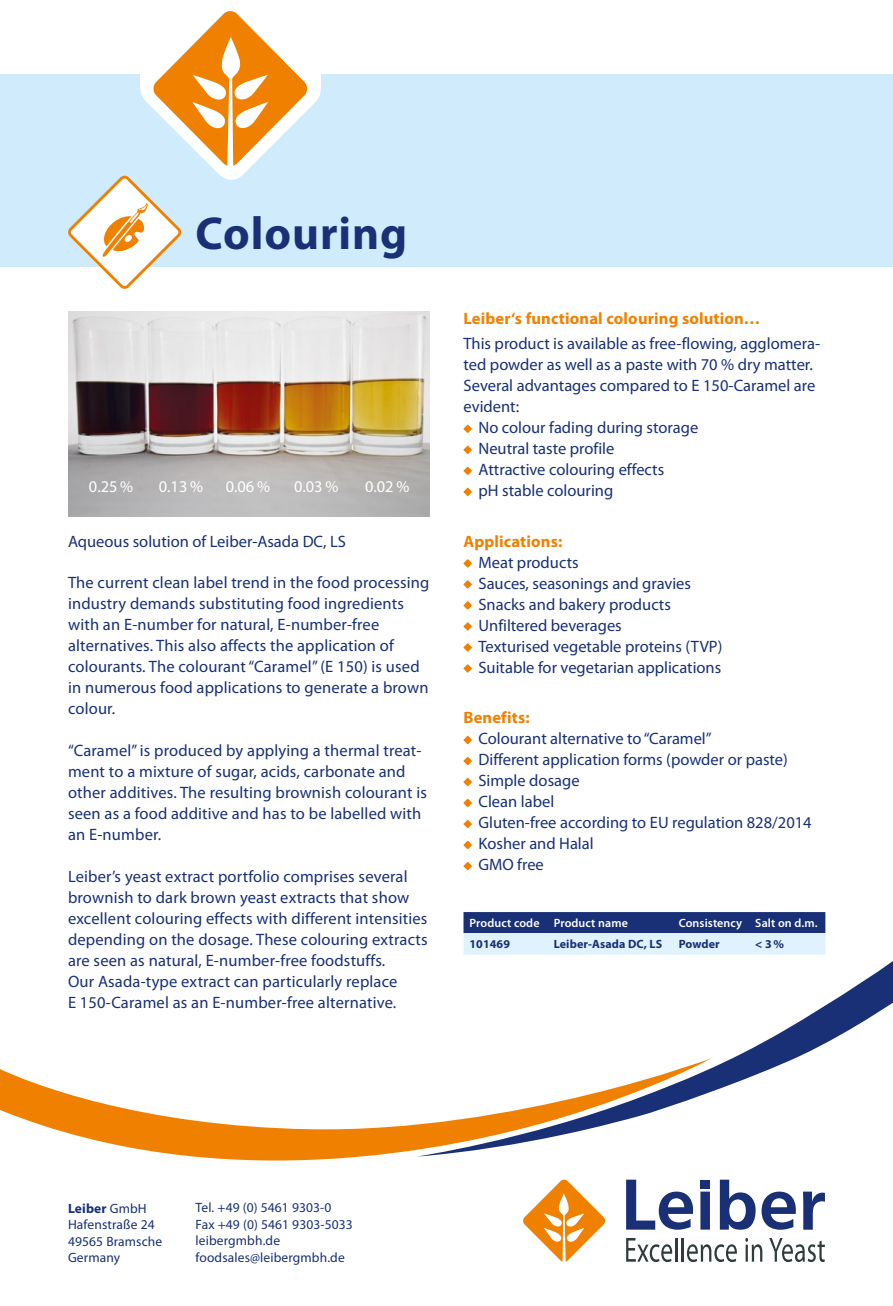
<style>
.page{position:relative;width:893px;height:1306px;background:#fff}
.page>*{position:absolute;margin:0;border:0;box-sizing:border-box;transform-origin:0 0}
.t1{font:700 46.35px "Myriad Pro";letter-spacing:.02em;color:#193076}
.t2{font:16.5px/21px "Myriad Pro";letter-spacing:.005em;color:#193076}
.t3{font:700 16.5px "Myriad Pro";letter-spacing:.01em;color:#f08100}
.t4{font:16.35px "Myriad Pro";color:#fff}
.t5{font:13.5px/16.5px "Myriad Pro";letter-spacing:.01em;color:#193076}
.t6{font:600 12px "Myriad Pro";letter-spacing:.01em;color:#fff}
.t7{font:700 12px "Myriad Pro";letter-spacing:.01em;color:#193076}
.s1{font-weight:700}
</style>
<div class="page">
<div style="left:0;top:74px;width:893px;height:193px;background:#cfebfc"></div>
<svg style="left:463px;top:949px;width:430px;height:143px"></svg>
<svg style="left:0;top:1057px;width:712px;height:132px"></svg>
<svg style="left:626px;top:1179px;width:67px;height:50px"></svg>
<div style="left:700px;top:1179px;width:10px;height:9px;background:#193076"></div>
<div style="left:700px;top:1191px;width:10px;height:38px;background:#193076"></div>
<svg style="left:720px;top:1179px;width:76px;height:50px"></svg>
<svg style="left:803px;top:1191px;width:22px;height:38px"></svg>
<svg style="left:523px;top:1179px;width:83px;height:82px"></svg>
<svg style="left:626px;top:1238px;width:46px;height:23px"></svg>
<hr style="left:675px;top:1237px;width:2px;height:24px;background:#2f3b3d">
<hr style="left:681px;top:1237px;width:3px;height:24px;background:#2f3b3d">
<svg style="left:687px;top:1244px;width:50px;height:17px"></svg>
<svg style="left:745px;top:1238px;width:17px;height:23px"></svg>
<svg style="left:769px;top:1238px;width:56px;height:23px"></svg>
<svg style="left:463px;top:424px;width:9px;height:9px"></svg>
<svg style="left:463px;top:445px;width:9px;height:9px"></svg>
<svg style="left:463px;top:466px;width:9px;height:9px"></svg>
<svg style="left:463px;top:487px;width:9px;height:9px"></svg>
<svg style="left:463px;top:559px;width:9px;height:9px"></svg>
<svg style="left:463px;top:580px;width:9px;height:9px"></svg>
<svg style="left:463px;top:601px;width:9px;height:9px"></svg>
<svg style="left:463px;top:622px;width:9px;height:9px"></svg>
<svg style="left:463px;top:643px;width:9px;height:9px"></svg>
<svg style="left:463px;top:664px;width:9px;height:9px"></svg>
<svg style="left:463px;top:735px;width:9px;height:9px"></svg>
<svg style="left:463px;top:756px;width:9px;height:9px"></svg>
<svg style="left:463px;top:777px;width:9px;height:9px"></svg>
<svg style="left:463px;top:798px;width:9px;height:9px"></svg>
<svg style="left:463px;top:819px;width:9px;height:9px"></svg>
<svg style="left:463px;top:840px;width:9px;height:9px"></svg>
<svg style="left:463px;top:861px;width:9px;height:9px"></svg>
<svg style="left:463px;top:912px;width:362px;height:42px;background:#7c91b9"></svg>
<svg style="left:68px;top:11px;width:253px;height:278px"></svg>
<img style="left:68px;top:311px;width:362px;height:206px">
<h1 class="t1" style="left:196px;top:203px;width:213px">Colouring</h1>
<p class="t4" style="left:89px;top:477px;width:46px">0.25 %</p>
<p class="t4" style="left:159px;top:477px;width:46px">0.13 %</p>
<p class="t4" style="left:226px;top:477px;width:46px">0.06 %</p>
<p class="t4" style="left:294px;top:477px;width:46px">0.03 %</p>
<p class="t4" style="left:365px;top:477px;width:46px">0.02 %</p>
<p class="t2" style="left:68px;top:531px;width:280px">Aqueous solution of Leiber-Asada DC, LS</p>
<p class="t2" style="left:68px;top:571px;width:363px">The current clean label trend in the food processing industry demands substituting food ingredients with an E-number for natural, E-number-free alternatives. This also affects the application of colourants. The colourant “Caramel” (E 150) is used in numerous food applications to generate a brown colour.</p>
<p class="t2" style="left:68px;top:739px;width:360px">“Caramel” is produced by applying a thermal treat&shy;ment to a mixture of sugar, acids, carbonate and other additives. The resulting brownish colourant is seen as a food additive and has to be labelled with an E-number.</p>
<p class="t2" style="left:68px;top:865px;width:361px">Leiber’s yeast extract portfolio comprises several brownish to dark brown yeast extracts that show excellent colouring effects with different intensities depending on the dosage. These colouring extracts are seen as natural, E-number-free foodstuffs.<br>Our Asada-type extract can particularly replace<br>E 150-Caramel as an E-number-free alternative.</p>
<p class="t3" style="left:463px;top:307px;width:298px">Leiber‘s functional colouring solution…</p>
<p class="t2" style="left:463px;top:333px;width:358px">This product is available as free-flowing, agglomera-</p>
<p class="t2" style="left:463px;top:354px;width:351px">ted powder as well as a paste with 70 % dry matter.</p>
<p class="t2" style="left:463px;top:375px;width:353px">Several advantages compared to E 150-Caramel are</p>
<p class="t2" style="left:463px;top:396px;width:57px">evident:</p>
<p class="t2" style="left:478px;top:417px;width:221px">No colour fading during storage</p>
<p class="t2" style="left:478px;top:438px;width:137px">Neutral taste profile</p>
<p class="t2" style="left:478px;top:459px;width:187px">Attractive colouring effects</p>
<p class="t2" style="left:478px;top:480px;width:136px">pH stable colouring</p>
<p class="t3" style="left:463px;top:530px;width:100px">Applications:</p>
<p class="t2" style="left:478px;top:551px;width:245px">Meat products<br>Sauces, seasonings and gravies<br>Snacks and bakery products<br>Unfiltered beverages<br>Texturised vegetable proteins (TVP)<br>Suitable for vegetarian applications</p>
<p class="t3" style="left:463px;top:707px;width:68px">Benefits:</p>
<p class="t2" style="left:478px;top:728px;width:335px">Colourant alternative to “Caramel”<br>Different application forms (powder or paste)<br>Simple dosage<br>Clean label<br>Gluten-free according to EU regulation 828/2014<br>Kosher and Halal<br>GMO free</p>
<p class="t6" style="left:469px;top:915px;width:160px">Product code Product name</p>
<p class="t6" style="left:679px;top:915px;width:140px">Consistency Salt on d.m.</p>
<p class="t7" style="left:469px;top:936px;width:42px">101469</p>
<p class="t7" style="left:554px;top:936px;width:110px">Leiber-Asada DC, LS</p>
<p class="t7" style="left:679px;top:936px;width:43px">Powder</p>
<p class="t7" style="left:755px;top:936px;width:30px">&lt; 3 %</p>
<p class="t5" style="left:68px;top:1199px;width:96px"><span class="s1">Leiber</span> GmbH<br>Hafenstraße 24<br>49565 Bramsche<br>Germany</p>
<p class="t5" style="left:196px;top:1199px;width:159px">Tel. +49 (0) 5461 9303-0<br>Fax +49 (0) 5461 9303-5033 leibergmbh.de foodsales@leibergmbh.de</p>
</div>
